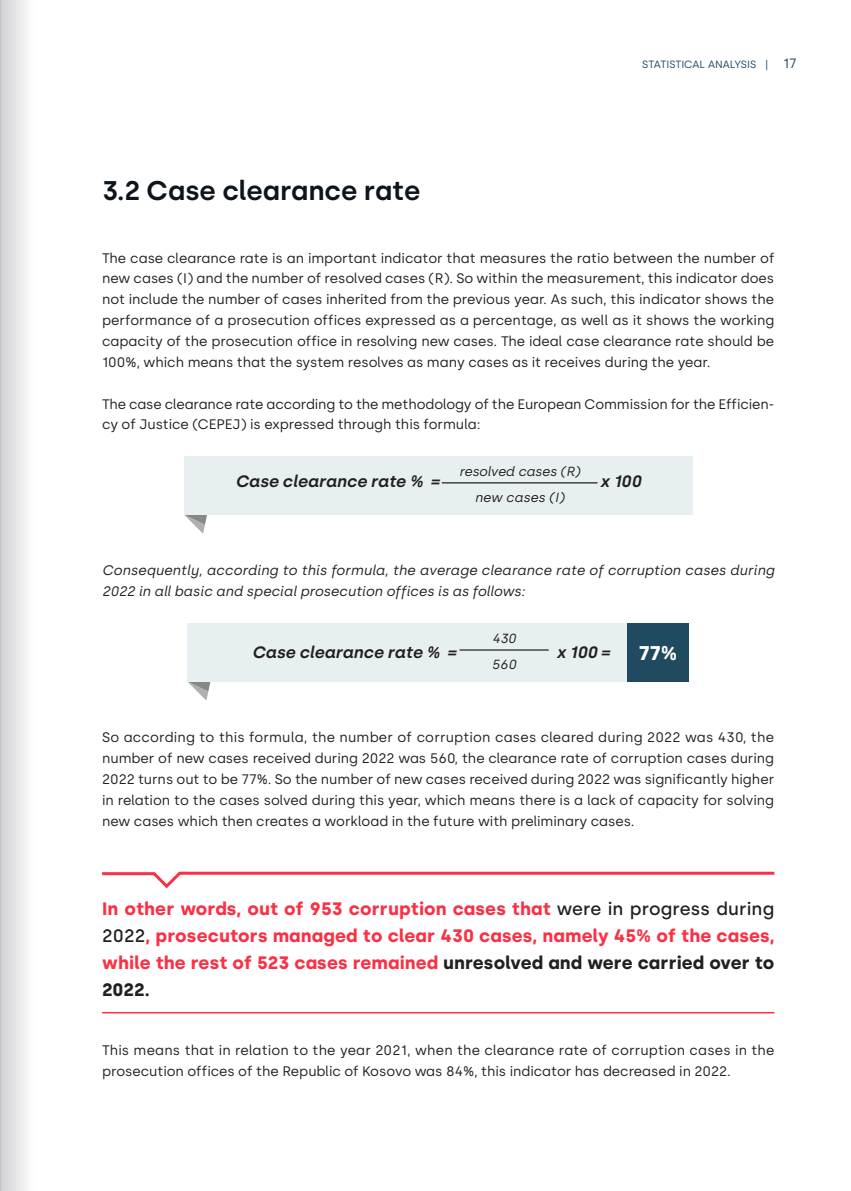
<style>
.page{position:relative;width:851px;height:1191px;background:#fff}
.page>*{position:absolute;margin:0;border:0;box-sizing:border-box;transform-origin:0 0}
.t1{font:600 27px "Silka";letter-spacing:-.005em;color:#0e141b}
.t2{font:700 19.8px "Silka";color:#fff}
.t3{font:700 18px/27px "Silka";letter-spacing:.01em;color:#fa3045;text-align:justify}
.t4{font:italic 600 16.5px "Silka";letter-spacing:-.005em;color:#231f20}
.t5{font:13.8px/20.9px "Silka";letter-spacing:-.005em;color:#231f20;text-align:justify}
.t6{font:italic 13.8px/20.9px "Silka";letter-spacing:.005em;color:#231f20}
.t7{font:italic 13.2px/25.8px "Silka";letter-spacing:-.01em;color:#231f20;text-align:center}
.t8{font:10.5px "Silka";color:#204a60}
.s1{font-size:13.5px}
.s2{font-weight:500;color:#231f20}
.s3{color:#231f20}
</style>
<div class="page">
<svg style="left:184px;top:515px;width:23px;height:19px"></svg>
<div style="left:184px;top:456px;width:508px;height:59px;background:#e8eff1"></div>
<hr style="left:441px;top:482px;width:156px;height:1px;background:#231f20">
<svg style="left:187px;top:681px;width:25px;height:19px"></svg>
<div style="left:187px;top:623px;width:494px;height:58px;background:#e8eff1"></div>
<div style="left:627px;top:623px;width:62px;height:58px;background:#204a60"></div>
<hr style="left:459px;top:649px;width:89px;height:1px;background:#231f20">
<svg style="left:102px;top:871px;width:673px;height:18px"></svg>
<hr style="left:102px;top:1012px;width:672px;height:1px;background:#fa3045">
<div style="left:0;top:0;width:36px;height:1191px;background:linear-gradient(to right,#d0d1d3,#fff)"></div>
<hr style="left:0;top:0;width:1px;height:1191px;background:#bcbdc0">
<h1 class="t1" style="left:102px;top:174px;width:320px">3.2 Case clearance rate</h1>
<p class="t8" style="left:642px;top:58px;width:156px">STATISTICAL ANALYSIS | <span class="s1">17</span></p>
<p class="t5" style="left:102px;top:247px;width:674px">The case clearance rate is an important indicator that measures the ratio between the number of new cases (I) and the number of resolved cases (R). So within the measurement, this indicator does not include the number of cases inherited from the previous year. As such, this indicator shows the performance of a prosecution offices expressed as a percentage, as well as it shows the working capacity of the prosecution office in resolving new cases. The ideal case clearance rate should be 100%, which means that the system resolves as many cases as it receives during the year.</p>
<p class="t5" style="left:102px;top:393px;width:673px">The case clearance rate according to the methodology of the European Commission for the Efficien&shy;cy of Justice (CEPEJ) is expressed through this formula:</p>
<p class="t4" style="left:235px;top:471px;width:205px">Case clearance rate % =</p>
<p class="t7" style="left:459px;top:459px;width:122px">resolved cases (R) new cases (I)</p>
<p class="t4" style="left:600px;top:471px;width:42px">x 100</p>
<p class="t6" style="left:102px;top:560px;width:673px">Consequently, according to this formula, the average clearance rate of corruption cases during<br>2022 in all basic and special prosecution offices is as follows:</p>
<p class="t7" style="left:492px;top:626px;width:26px;text-align:left">430<br>560</p>
<p class="t4" style="left:252px;top:642px;width:205px">Case clearance rate % =</p>
<h2 class="t2" style="left:638px;top:641px;width:40px">77%</h2>
<p class="t4" style="left:556px;top:642px;width:54px">x 100 =</p>
<p class="t5" style="left:102px;top:727px;width:673px">So according to this formula, the number of corruption cases cleared during 2022 was 430, the number of new cases received during 2022 was 560, the clearance rate of corruption cases during 2022 turns out to be 77%. So the number of new cases received during 2022 was significantly higher in relation to the cases solved during this year, which means there is a lack of capacity for solving new cases which then creates a workload in the future with preliminary cases.</p>
<h3 class="t3" style="left:102px;top:895px;width:674px">In other words, out of 953 corruption cases that <span class="s2">were in progress during 2022</span>, prosecutors managed to clear 430 cases, namely 45% of the cases, while the rest of 523 cases remained <span class="s3">unresolved and were carried over to 2022.</span></h3>
<p class="t5" style="left:102px;top:1040px;width:674px">This means that in relation to the year 2021, when the clearance rate of corruption cases in the prosecution offices of the Republic of Kosovo was 84%, this indicator has decreased in 2022.</p>
</div>
